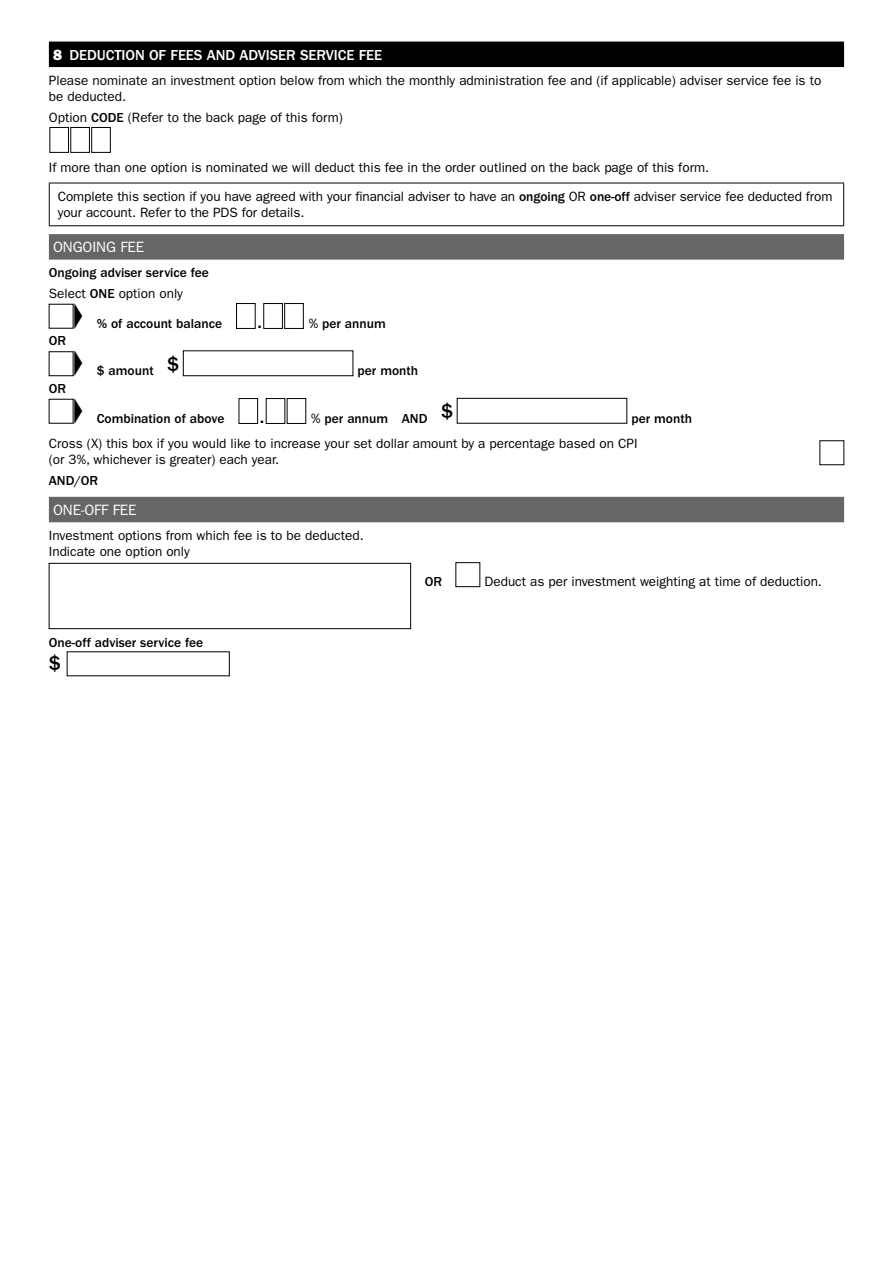
<style>
.page{position:relative;width:893px;height:1263px;background:#fff}
.page>*{position:absolute;margin:0;border:0;box-sizing:border-box;transform-origin:0 0}
.t1{font:21px "ITC Franklin Gothic Std";color:#000}
.t2{font:500 21px "ITC Franklin Gothic Std";color:#000}
.t3{font:500 15px "ITC Franklin Gothic Std";letter-spacing:-.005em;color:#fff}
.t4{font:15px "ITC Franklin Gothic Std";letter-spacing:-.005em;color:#fff}
.t5{font:13.5px/16.5px "ITC Franklin Gothic Std";color:#000}
.t6{font:500 13.5px/20.7px "ITC Franklin Gothic Std";color:#000}
.s1{font-family:"ITC Franklin Gothic Std Hvy";font-weight:400}
.s2{font-weight:500}
.s3{font-weight:400}
</style>
<div class="page">
<div style="left:49px;top:42px;width:795px;height:25px;background:#000"></div>
<div style="left:49px;top:234px;width:795px;height:26px;background:#666"></div>
<div style="left:49px;top:497px;width:795px;height:25px;background:#666"></div>
<div style="left:50px;top:127px;width:19px;height:26px;border:1px solid #000"></div>
<div style="left:71px;top:127px;width:19px;height:26px;border:1px solid #000"></div>
<div style="left:91px;top:127px;width:20px;height:26px;border:1px solid #000"></div>
<hr style="left:49px;top:183px;width:795px;height:1px;background:#000">
<hr style="left:49px;top:183px;width:1px;height:42px;background:#000">
<hr style="left:843px;top:183px;width:1px;height:42px;background:#000">
<hr style="left:49px;top:225px;width:795px;height:1px;background:#000">
<div style="left:236px;top:303px;width:19px;height:26px;border:1px solid #000"></div>
<div style="left:263px;top:303px;width:20px;height:26px;border:1px solid #000"></div>
<div style="left:284px;top:303px;width:20px;height:26px;border:1px solid #000"></div>
<div style="left:49px;top:351px;width:24px;height:25px;border:1px solid #000"></div>
<div style="left:183px;top:351px;width:170px;height:25px;border:1px solid #000"></div>
<div style="left:239px;top:398px;width:19px;height:26px;border:1px solid #000"></div>
<div style="left:266px;top:398px;width:19px;height:26px;border:1px solid #000"></div>
<div style="left:287px;top:398px;width:19px;height:26px;border:1px solid #000"></div>
<div style="left:457px;top:398px;width:170px;height:25px;border:1px solid #000"></div>
<div style="left:49px;top:563px;width:362px;height:66px;border:1px solid #000"></div>
<div style="left:456px;top:562px;width:24px;height:25px;border:1px solid #000"></div>
<p class="t3" style="left:53px;top:46px;width:331px"><span class="s1">8</span> DEDUCTION OF FEES AND ADVISER SERVICE FEE</p>
<p class="t5" style="left:49px;top:72px;width:774px">Please nominate an investment option below from which the monthly administration fee and (if applicable) adviser service fee is to be deducted.</p>
<p class="t5" style="left:49px;top:109px;width:295px">Option <span class="s2">CODE</span> (Refer to the back page of this form)</p>
<p class="t5" style="left:58px;top:154px;width:776px;line-height:28.3px;text-indent:-9px">If more than one option is nominated we will deduct this fee in the order outlined on the back page of this form.<br>Complete this section if you have agreed with your financial adviser to have an <span class="s2">ongoing</span> OR <span class="s2">one-off</span> adviser service fee deducted from</p>
<p class="t5" style="left:58px;top:205px;width:248px">your account. Refer to the PDS for details.</p>
<p class="t4" style="left:53px;top:238px;width:93px">ONGOING FEE</p>
<p class="t6" style="left:49px;top:262px;width:162px">Ongoing adviser service fee<br><span class="s3">Select</span> ONE <span class="s3">option only</span></p>
<p class="t6" style="left:74px;top:313px;width:150px"><sup>X</sup> % of account balance</p>
<h1 class="t1" style="left:256px;top:308px;width:8px">.</h1>
<p class="t6" style="left:309px;top:313px;width:79px"><span class="s3">%</span> per annum</p>
<p class="t6" style="left:49px;top:331px;width:19px">OR</p>
<p class="t6" style="left:74px;top:360px;width:107px"><sup>X</sup> $ amount <sup>$</sup></p>
<p class="t6" style="left:358px;top:360px;width:62px">per month</p>
<p class="t6" style="left:49px;top:378px;width:19px">OR</p>
<p class="t6" style="left:74px;top:408px;width:152px"><sup>X</sup> Combination of above</p>
<p class="t6" style="left:311px;top:408px;width:144px"><span class="s3">%</span> per annum AND <sup>$</sup></p>
<p class="t6" style="left:631px;top:408px;width:62px">per month</p>
<p class="t5" style="left:49px;top:435px;width:590px">Cross (X) this box if you would like to increase your set dollar amount by a percentage based on CPI (or 3%, whichever is greater) each year.</p>
<p class="t6" style="left:49px;top:470px;width:51px">AND/OR</p>
<p class="t4" style="left:53px;top:501px;width:85px">ONE-OFF FEE</p>
<p class="t5" style="left:49px;top:527px;width:316px">Investment options from which fee is to be deducted.<br>Indicate one option only</p>
<p class="t6" style="left:425px;top:571px;width:19px">OR</p>
<p class="t5" style="left:484px;top:573px;width:339px">Deduct as per investment weighting at time of deduction.</p>
<h1 class="t1" style="left:259px;top:403px;width:8px">.</h1>
<p class="t6" style="left:49px;top:633px;width:156px">One-off adviser service fee</p>
<h1 class="t2" style="left:49px;top:651px;width:14px">$</h1>
</div>
